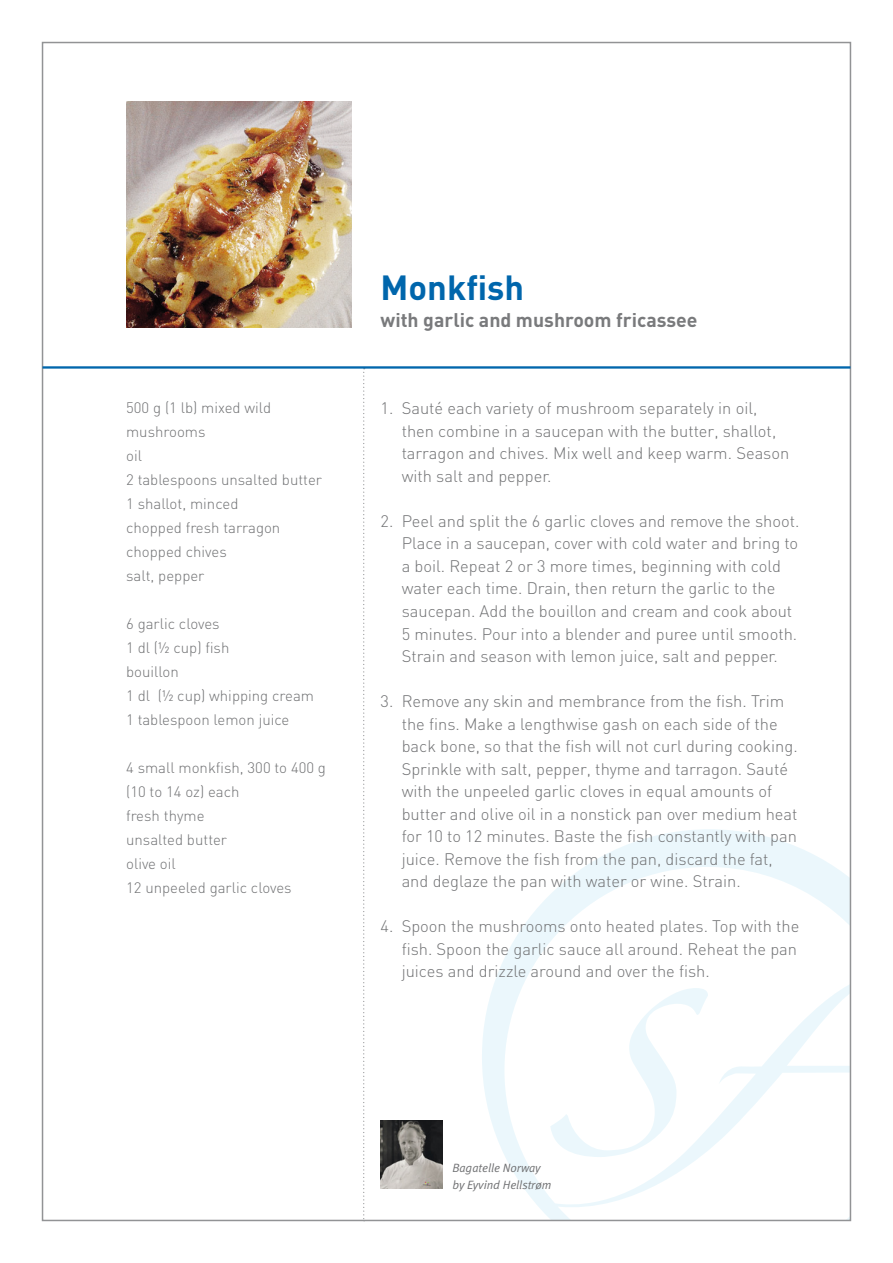
<style>
.page{position:relative;width:893px;height:1263px;background:#fff}
.page>*{position:absolute;margin:0;border:0;box-sizing:border-box;transform-origin:0 0}
.t1{font:700 34.5px "DIN";color:#0066ac}
.t2{font:700 19.5px "DIN";color:#797a7c}
.t3{font:300 16.5px/22.5px "DIN";color:#707173}
.t4{font:300 15px/24px "DIN";color:#707173}
.t5{font:italic 12px/16.5px "Meta Normal LF";color:#707173}
</style>
<div class="page">
<svg style="left:482px;top:829px;width:366px;height:389px"></svg>
<svg style="left:363px;top:369px;width:2px;height:852px"></svg>
<hr style="left:43px;top:366px;width:807px;height:3px;background:#0066ac">
<img style="left:381px;top:1121px;width:61px;height:68px">
<img style="left:126px;top:102px;width:225px;height:225px">
<p class="t4" style="left:126px;top:396px;width:197px">500 g (1 lb) mixed wild mushrooms<br>oil<br>2 tablespoons unsalted butter<br>1 shallot, minced<br>chopped fresh tarragon chopped chives<br>salt, pepper</p>
<p class="t4" style="left:126px;top:612px;width:189px">6 garlic cloves<br>1 dl (½ cup) fish<br>bouillon<br>1 dl (½ cup) whipping cream<br>1 tablespoon lemon juice</p>
<p class="t4" style="left:126px;top:756px;width:201px">4 small monkfish, 300 to 400 g (10 to 14 oz) each<br>fresh thyme<br>unsalted butter<br>olive oil<br>12 unpeeled garlic cloves</p>
<h1 class="t1" style="left:381px;top:265px;width:145px">Monkfish</h1>
<p class="t2" style="left:381px;top:307px;width:318px">with garlic and mushroom fricassee</p>
<p class="t3" style="left:402px;top:397px;width:389px;text-indent:-21px">1. Sauté each variety of mushroom separately in oil, then combine in a saucepan with the butter, shallot, tarragon and chives. Mix well and keep warm. Season with salt and pepper.</p>
<p class="t3" style="left:402px;top:510px;width:399px;text-indent:-21px">2. Peel and split the 6 garlic cloves and remove the shoot.<br>Place in a saucepan, cover with cold water and bring to a boil. Repeat 2 or 3 more times, beginning with cold water each time. Drain, then return the garlic to the saucepan. Add the bouillon and cream and cook about 5 minutes. Pour into a blender and puree until smooth.<br>Strain and season with lemon juice, salt and pepper.</p>
<p class="t3" style="left:402px;top:690px;width:398px;text-indent:-21px">3. Remove any skin and membrance from the fish. Trim the fins. Make a lengthwise gash on each side of the back bone, so that the fish will not curl during cooking.<br>Sprinkle with salt, pepper, thyme and tarragon. Sauté with the unpeeled garlic cloves in equal amounts of butter and olive oil in a nonstick pan over medium heat for 10 to 12 minutes. Baste the fish constantly with pan juice. Remove the fish from the pan, discard the fat, and deglaze the pan with water or wine. Strain.</p>
<p class="t3" style="left:402px;top:915px;width:399px;text-indent:-21px">4. Spoon the mushrooms onto heated plates. Top with the fish. Spoon the garlic sauce all around. Reheat the pan juices and drizzle around and over the fish.</p>
<p class="t5" style="left:452px;top:1160px;width:101px">Bagatelle Norway by Eyvind Hellstrøm</p>
</div>
